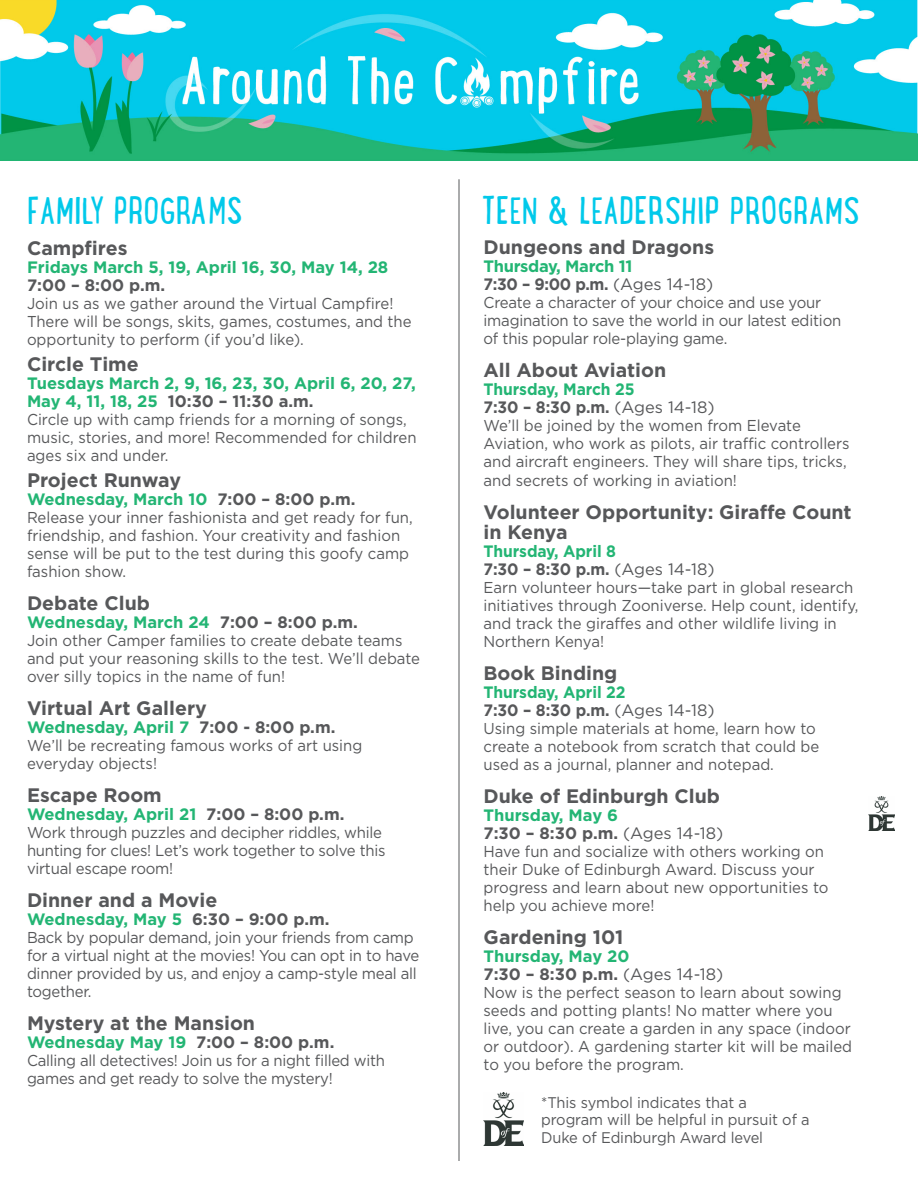
<style>
.page{position:relative;width:918px;height:1188px;background:#fff}
.page>*{position:absolute;margin:0;border:0;box-sizing:border-box;transform-origin:0 0}
.SEction_heading{font:41.25px "Lunch Box";color:#01c9ea}
.Event_name{font:700 19.5px "Gotham";color:#57585a}
.Description{font:700 19.5px/19.5px "Gotham";color:#57585a}
.t1{font:700 16.5px/18px "Gotham";color:#23b574}
.t2{font:700 16.5px/18px "Gotham";color:#23b574;scale:.95 1}
.t3{font:700 16.5px/18px "Gotham";letter-spacing:-.02em;color:#23b574}
.t4{font:700 16.5px "Gotham";color:#57585a}
.Description-2{font:15.75px/18px "Gotham";color:#57585a;scale:.95 1}
.t5{font:15.45px/17.7px "Gotham";letter-spacing:-.005em;color:#57585a;scale:.95 1}
.s1{color:#57585a}
.s2{font-weight:400;color:#57585a}
</style>
<div class="page">
<hr style="left:459px;top:179px;width:1px;height:982px;background:#57585a">
<img style="left:0;top:0;width:918px;height:160px">
<img style="left:484px;top:1093px;width:40px;height:52px">
<img style="left:869px;top:796px;width:25px;height:35px">
<p class="SEction_heading" style="left:27px;top:182px;width:218px">FAMILY PROGRAMS</p>
<p class="SEction_heading" style="left:482px;top:182px;width:380px">TEEN &amp; LEADERSHIP PROGRAMS</p>
<p class="Event_name" style="left:484px;top:234px;width:232px">Dungeons and Dragons</p>
<p class="t3" style="left:484px;top:257px;width:231px">Thursday, March 11<br><span class="s1">7:30 – 9:00 p.m.</span> <span class="s2">(Ages 14-18)</span></p>
<p class="Description-2" style="left:484px;top:293px;width:378px">Create a character of your choice and use your imagination to save the world in our latest edition of this popular role-playing game.</p>
<p class="Event_name" style="left:484px;top:357px;width:184px">All About Aviation</p>
<p class="t2" style="left:484px;top:380px;width:245px">Thursday, March 25<br><span class="s1">7:30 – 8:30 p.m.</span> <span class="s2">(Ages 14-18)</span></p>
<p class="Description-2" style="left:484px;top:416px;width:387px">We’ll be joined by the women from Elevate<br>Aviation, who work as pilots, air traffic controllers and aircraft engineers. They will share tips, tricks,</p>
<p class="Description-2" style="left:484px;top:471px;width:268px">and secrets of working in aviation!</p>
<p class="Description" style="left:484px;top:502px;width:370px">Volunteer Opportunity: Giraffe Count in Kenya</p>
<p class="t2" style="left:484px;top:542px;width:245px">Thursday, April 8<br><span class="s1">7:30 – 8:30 p.m.</span> <span class="s2">(Ages 14-18)</span></p>
<p class="Description-2" style="left:484px;top:578px;width:396px">Earn volunteer hours—take part in global research initiatives through Zooniverse. Help count, identify, and track the giraffes and other wildlife living in Northern Kenya!</p>
<p class="Description" style="left:484px;top:663px;width:135px">Book Binding</p>
<p class="t2" style="left:484px;top:683px;width:245px">Thursday, April 22<br><span class="s1">7:30 – 8:30 p.m.</span> <span class="s2">(Ages 14-18)</span></p>
<p class="Description-2" style="left:484px;top:719px;width:355px">Using simple materials at home, learn how to create a notebook from scratch that could be used as a journal, planner and notepad.</p>
<p class="Description" style="left:484px;top:786px;width:238px">Duke of Edinburgh Club</p>
<p class="t1" style="left:484px;top:806px;width:241px">Thursday, May 6<br><span class="s1">7:30 – 8:30 p.m.</span> <span class="s2">(Ages 14-18)</span></p>
<p class="Description-2" style="left:484px;top:842px;width:365px">Have fun and socialize with others working on their Duke of Edinburgh Award. Discuss your progress and learn about new opportunities to help you achieve more!</p>
<p class="Description" style="left:484px;top:927px;width:141px">Gardening 101</p>
<p class="t1" style="left:484px;top:947px;width:241px">Thursday, May 20<br><span class="s1">7:30 – 8:30 p.m.</span> <span class="s2">(Ages 14-18)</span></p>
<p class="Description-2" style="left:484px;top:983px;width:390px">Now is the perfect season to learn about sowing seeds and potting plants! No matter where you live, you can create a garden in any space (indoor or outdoor). A gardening starter kit will be mailed to you before the program.</p>
<p class="t5" style="left:541px;top:1093px;width:284px">*This symbol indicates that a program will be helpful in pursuit of a<br>Duke of Edinburgh Award level</p>
<p class="Event_name" style="left:27px;top:235px;width:102px">Campfires</p>
<p class="t1" style="left:27px;top:258px;width:363px">Fridays March 5, 19, April 16, 30, May 14, 28</p>
<p class="t4" style="left:27px;top:274px;width:140px">7:00 – 8:00 p.m.</p>
<p class="Description-2" style="left:27px;top:294px;width:406px">Join us as we gather around the Virtual Campfire!<br>There will be songs, skits, games, costumes, and the opportunity to perform (if you’d like).</p>
<p class="Event_name" style="left:27px;top:351px;width:113px">Circle Time</p>
<p class="t1" style="left:27px;top:374px;width:390px">Tuesdays March 2, 9, 16, 23, 30, April 6, 20, 27,<br>May 4, 11, 18, 25 <span class="s1">10:30 – 11:30 a.m.</span></p>
<p class="Description-2" style="left:27px;top:410px;width:412px">Circle up with camp friends for a morning of songs, music, stories, and more! Recommended for children ages six and under.</p>
<p class="Event_name" style="left:27px;top:468px;width:156px">Project Runway</p>
<p class="t1" style="left:27px;top:490px;width:330px">Wednesday, March 10 <span class="s1">7:00 – 8:00 p.m.</span></p>
<p class="Description-2" style="left:27px;top:508px;width:408px">Release your inner fashionista and get ready for fun, friendship, and fashion. Your creativity and fashion sense will be put to the test during this goofy camp fashion show.</p>
<p class="Event_name" style="left:27px;top:591px;width:125px">Debate Club</p>
<p class="t1" style="left:27px;top:613px;width:333px">Wednesday, March 24 <span class="s1">7:00 – 8:00 p.m.</span></p>
<p class="Description-2" style="left:27px;top:631px;width:415px">Join other Camper families to create debate teams and put your reasoning skills to the test. We’ll debate over silly topics in the name of fun!</p>
<p class="Event_name" style="left:27px;top:696px;width:181px">Virtual Art Gallery</p>
<p class="t1" style="left:27px;top:718px;width:310px">Wednesday, April 7 <span class="s1">7:00 - 8:00 p.m.</span></p>
<p class="Description-2" style="left:27px;top:736px;width:355px">We’ll be recreating famous works of art using everyday objects!</p>
<p class="Event_name" style="left:27px;top:783px;width:136px">Escape Room</p>
<p class="t1" style="left:27px;top:805px;width:319px">Wednesday, April 21 <span class="s1">7:00 – 8:00 p.m.</span></p>
<p class="Description-2" style="left:27px;top:823px;width:379px">Work through puzzles and decipher riddles, while hunting for clues! Let’s work together to solve this virtual escape room!</p>
<p class="Event_name" style="left:27px;top:888px;width:192px">Dinner and a Movie</p>
<p class="t1" style="left:27px;top:910px;width:304px">Wednesday, May 5 <span class="s1">6:30 – 9:00 p.m.</span></p>
<p class="Description-2" style="left:27px;top:928px;width:414px">Back by popular demand, join your friends from camp for a virtual night at the movies! You can opt in to have dinner provided by us, and enjoy a camp-style meal all together.</p>
<p class="Event_name" style="left:27px;top:1011px;width:230px">Mystery at the Mansion</p>
<p class="t1" style="left:27px;top:1033px;width:309px">Wednesday May 19 <span class="s1">7:00 – 8:00 p.m.</span></p>
<p class="Description-2" style="left:27px;top:1051px;width:378px">Calling all detectives! Join us for a night filled with games and get ready to solve the mystery!</p>
</div>
